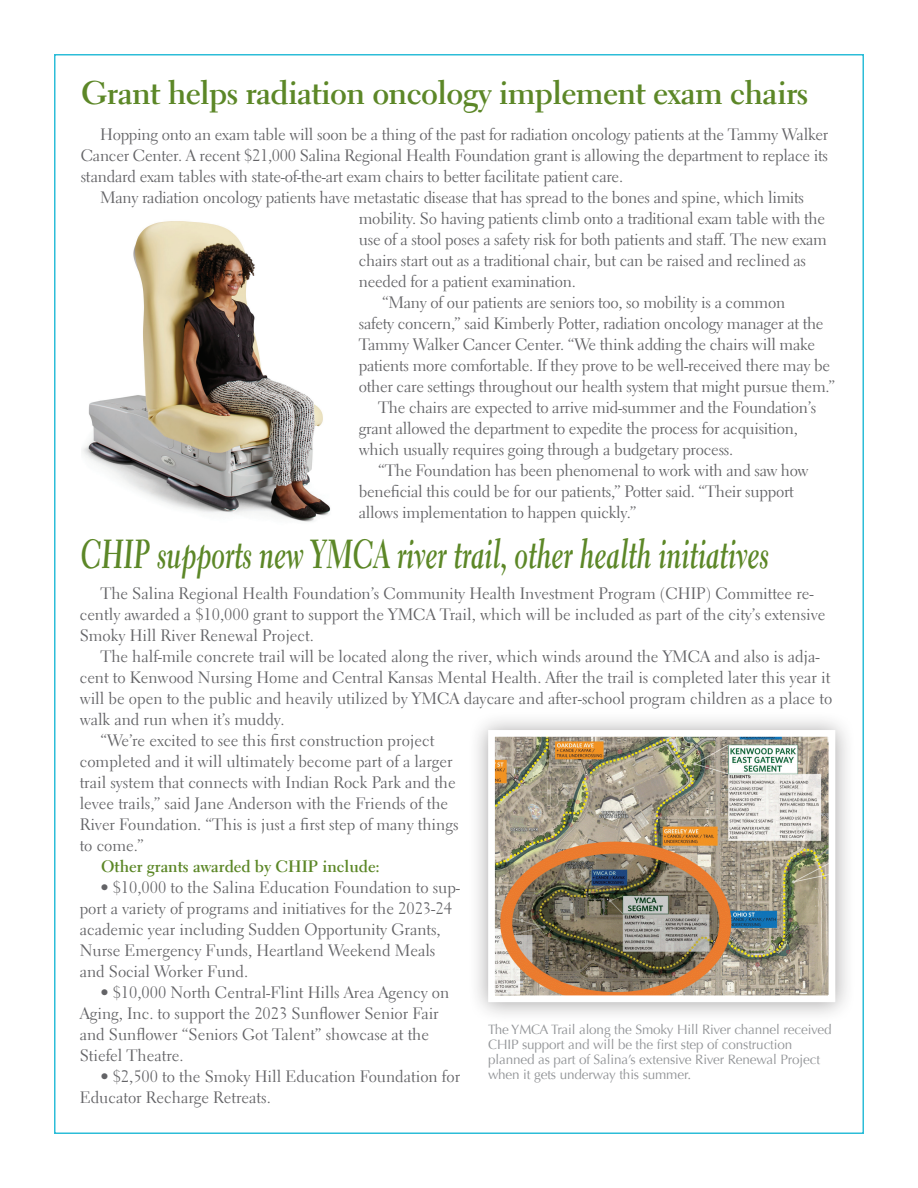
<style>
.page{position:relative;width:918px;height:1188px;background:#fff}
.page>*{position:absolute;margin:0;border:0;box-sizing:border-box;transform-origin:0 0}
.t1{font:40.5px "Electra LT Std Bold Cursive";color:#5c8727;scale:.67 1}
.t2{font:700 32.7px "Electra LT Std";letter-spacing:-.02em;color:#5c8727}
.t3{font:16.5px/21px "Electra LT Std";color:#636366}
.t4{font:700 16.5px "Electra LT Std";color:#5c8727}
.t5{font:13.5px/15px "Optima";letter-spacing:-.01em;color:#939598}
</style>
<div class="page">
<div style="left:468px;top:711px;width:388px;height:313px;background:#231f20;opacity:.4"></div>
<img style="left:496px;top:738px;width:331px;height:256px">
<div style="left:488px;top:730px;width:347px;height:272px;border:7px solid #fff"></div>
<img style="left:82px;top:221px;width:249px;height:301px">
<h2 class="t2" style="left:81px;top:72px;width:729px">Grant helps radiation oncology implement exam chairs</h2>
<p class="t3" style="left:81px;top:124px;width:749px;text-align:justify;text-indent:19px">Hopping onto an exam table will soon be a thing of the past for radiation oncology patients at the Tammy Walker Cancer Center. A recent $21,000 Salina Regional Health Foundation grant is allowing the department to replace its standard exam tables with state-of-the-art exam chairs to better facilitate patient care.</p>
<p class="t3" style="left:100px;top:187px;width:705px">Many radiation oncology patients have metastatic disease that has spread to the bones and spine, which limits</p>
<p class="t3" style="left:359px;top:208px;width:468px">mobility. So having patients climb onto a traditional exam table with the</p>
<p class="t3" style="left:359px;top:229px;width:470px">use of a stool poses a safety risk for both patients and staff. The new exam</p>
<p class="t3" style="left:359px;top:250px;width:449px">chairs start out as a traditional chair, but can be raised and reclined as</p>
<p class="t3" style="left:359px;top:271px;width:219px">needed for a patient examination.</p>
<p class="t3" style="left:382px;top:292px;width:405px">“Many of our patients are seniors too, so mobility is a common</p>
<p class="t3" style="left:359px;top:313px;width:466px">safety concern,” said Kimberly Potter, radiation oncology manager at the</p>
<p class="t3" style="left:359px;top:334px;width:458px">Tammy Walker Cancer Center. “We think adding the chairs will make</p>
<p class="t3" style="left:359px;top:355px;width:473px">patients more comfortable. If they prove to be well-received there may be</p>
<p class="t3" style="left:359px;top:376px;width:478px">other care settings throughout our health system that might pursue them.”</p>
<p class="t3" style="left:378px;top:397px;width:439px">The chairs are expected to arrive mid-summer and the Foundation’s</p>
<p class="t3" style="left:359px;top:418px;width:441px">grant allowed the department to expedite the process for acquisition,</p>
<p class="t3" style="left:359px;top:439px;width:376px">which usually requires going through a budgetary process.</p>
<p class="t3" style="left:378px;top:460px;width:432px">“The Foundation has been phenomenal to work with and saw how</p>
<p class="t3" style="left:359px;top:481px;width:437px">beneficial this could be for our patients,” Potter said. “Their support</p>
<p class="t3" style="left:359px;top:502px;width:279px">allows implementation to happen quickly.”</p>
<h1 class="t1" style="left:81px;top:529px;width:1029px">CHIP supports new YMCA river trail, other health initiatives</h1>
<p class="t3" style="left:80px;top:583px;width:747px;text-indent:21px">The Salina Regional Health Foundation’s Community Health Investment Program (CHIP) Committee re&shy;cently awarded a $10,000 grant to support the YMCA Trail, which will be included as part of the city’s extensive<br>Smoky Hill River Renewal Project.</p>
<p class="t3" style="left:100px;top:646px;width:721px">The half-mile concrete trail will be located along the river, which winds around the YMCA and also is adja-</p>
<p class="t3" style="left:80px;top:667px;width:752px">cent to Kenwood Nursing Home and Central Kansas Mental Health. After the trail is completed later this year it</p>
<p class="t3" style="left:80px;top:688px;width:754px">will be open to the public and heavily utilized by YMCA daycare and after-school program children as a place to</p>
<p class="t3" style="left:80px;top:709px;width:206px">walk and run when it’s muddy.</p>
<p class="t3" style="left:100px;top:730px;width:336px">“We’re excited to see this first construction project</p>
<p class="t3" style="left:80px;top:751px;width:374px">completed and it will ultimately become part of a larger</p>
<p class="t3" style="left:80px;top:772px;width:378px">trail system that connects with Indian Rock Park and the</p>
<p class="t3" style="left:80px;top:793px;width:370px">levee trails,” said Jane Anderson with the Friends of the</p>
<p class="t3" style="left:80px;top:814px;width:380px">River Foundation. “This is just a first step of many things</p>
<p class="t3" style="left:80px;top:835px;width:66px">to come.”</p>
<p class="t4" style="left:101px;top:856px;width:280px">Other grants awarded by CHIP include:</p>
<p class="t3" style="left:80px;top:877px;width:382px;text-indent:21px">• $10,000 to the Salina Education Foundation to sup&shy;port a variety of programs and initiatives for the 2023-24 academic year including Sudden Opportunity Grants, Nurse Emergency Funds, Heartland Weekend Meals and Social Worker Fund.</p>
<p class="t3" style="left:80px;top:982px;width:371px;text-indent:21px">• $10,000 North Central-Flint Hills Area Agency on Aging, Inc. to support the 2023 Sunflower Senior Fair and Sunflower “Seniors Got Talent” showcase at the Stiefel Theatre.</p>
<p class="t3" style="left:80px;top:1066px;width:382px;text-indent:21px">• $2,500 to the Smoky Hill Education Foundation for<br>Educator Recharge Retreats.</p>
<p class="t5" style="left:488px;top:1022px;width:345px">The YMCA Trail along the Smoky Hill River channel received CHIP support and will be the first step of construction planned as part of Salina’s extensive River Renewal Project when it gets underway this summer.</p>
</div>
